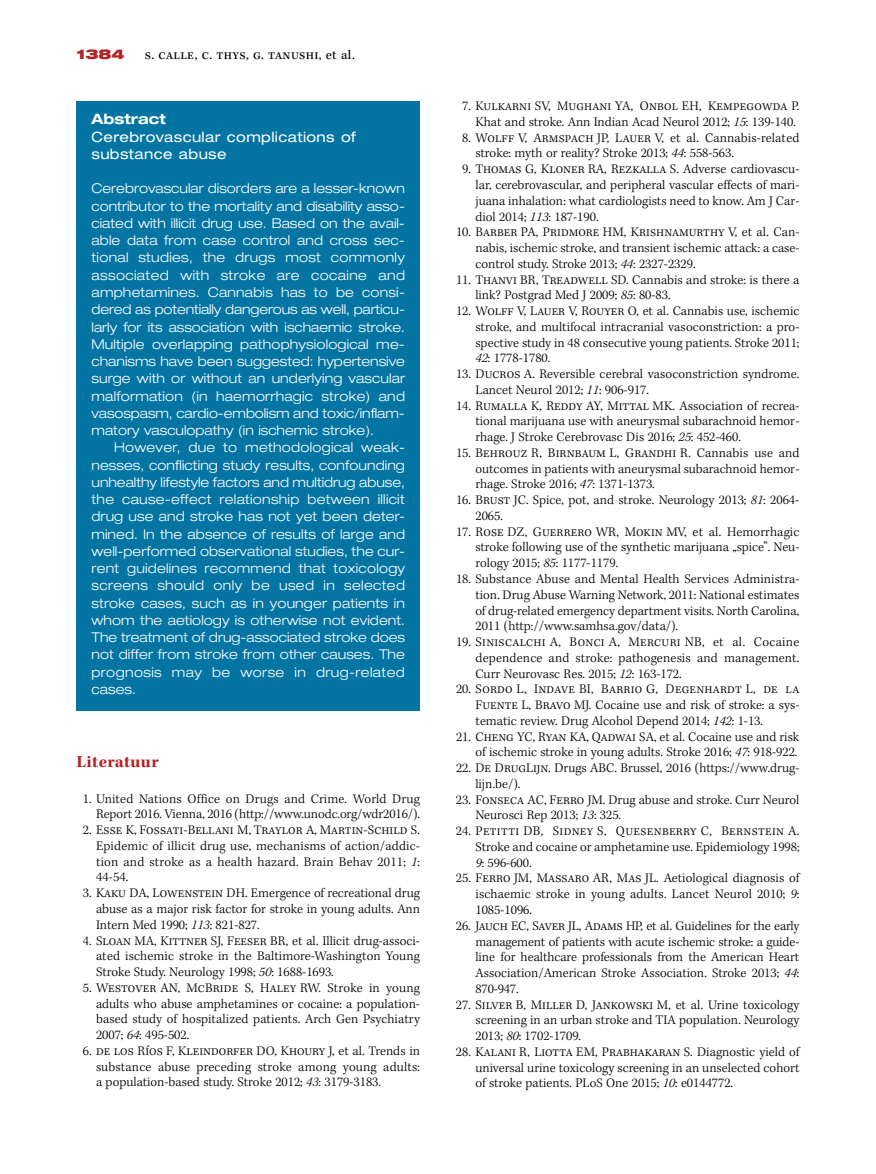
<style>
.page{position:relative;width:876px;height:1174px;background:#fff}
.page>*{position:absolute;margin:0;border:0;box-sizing:border-box;transform-origin:0 0}
.t1{font:700 17.25px "Kepler Std";letter-spacing:.02em;color:#b32227}
.t2{font:expanded 14.25px/17.2px "Helvetica Neue LT Std";letter-spacing:.025em;color:#fff}
.t3{font:700 expanded 14.25px "Helvetica Neue LT Std";color:#fff}
.t4{font:300 13.5px/15.8px "Kepler Std";color:#000;text-align:justify}
.t5{font:300 expanded 13.5px/17.2px "Helvetica Neue LT Std";color:#fff}
.t6{font:13.5px "Kepler Std";letter-spacing:.03em;color:#000}
.t7{font:900 expanded 13.5px "Helvetica Neue LT Std";color:#b32227}
.s1{font-style:italic}
</style>
<div class="page">
<div style="left:77px;top:101px;width:343px;height:609px;background:#0475a3"></div>
<p class="t7" style="left:77px;top:46px;width:50px">1384</p>
<p class="t6" style="left:145px;top:47px;width:211px">S. Calle, C. Thys, G. Tanushi, et al.</p>
<p class="t3" style="left:92px;top:110px;width:76px">Abstract</p>
<p class="t2" style="left:92px;top:128px;width:266px">Cerebrovascular complications of substance abuse</p>
<p class="t5" style="left:92px;top:180px;width:315px">Cerebrovascular disorders are a lesser-known contributor to the mortality and disability asso&shy;ciated with illicit drug use. Based on the avail&shy;able data from case control and cross sec&shy;tional studies, the drugs most commonly associated with stroke are cocaine and amphetamines. Cannabis has to be consi&shy;dered as potentially dangerous as well, particu&shy;larly for its association with ischaemic stroke.<br>Multiple overlapping pathophysiological me&shy;chanisms have been suggested: hypertensive surge with or without an underlying vascular malformation (in haemorrhagic stroke) and vasospasm, cardio-embolism and toxic/inflam&shy;matory vasculopathy (in ischemic stroke).</p>
<p class="t5" style="left:92px;top:439px;width:315px;text-align:justify;text-indent:23px">However, due to methodological weak&shy;nesses, conflicting study results, confounding unhealthy lifestyle factors and multidrug abuse, the cause-effect relationship between illicit drug use and stroke has not yet been deter&shy;mined. In the absence of results of large and well-performed observational studies, the cur&shy;rent guidelines recommend that toxicology screens should only be used in selected stroke cases, such as in younger patients in whom the aetiology is otherwise not evident.<br>The treatment of drug-associated stroke does not differ from stroke from other causes. The prognosis may be worse in drug-related cases.</p>
<p class="t1" style="left:77px;top:752px;width:84px">Literatuur</p>
<p class="t4" style="left:83px;top:791px;width:339px;text-align:right">1. United Nations Office on Drugs and Crime. World Drug<br>Report 2016. Vienna, 2016 (http://www.unodc.org/wdr2016/).</p>
<p class="t4" style="left:96px;top:822px;width:325px;text-indent:-13px">2. Esse K, Fossati-Bellani M, Traylor A, Martin-Schild S.<br>Epidemic of illicit drug use, mechanisms of action/addic&shy;tion and stroke as a health hazard. Brain Behav 2011; <span class="s1">1</span>:<br>44-54.</p>
<p class="t4" style="left:96px;top:885px;width:326px;text-indent:-13px">3. Kaku DA, Lowenstein DH. Emergence of recreational drug abuse as a major risk factor for stroke in young adults. Ann Intern Med 1990; <span class="s1">113</span>: 821-827.</p>
<p class="t4" style="left:96px;top:933px;width:325px;text-indent:-13px">4. Sloan MA, Kittner SJ, Feeser BR, et al. Illicit drug-associ&shy;ated ischemic stroke in the Baltimore-Washington Young Stroke Study. Neurology 1998; <span class="s1">50</span>: 1688-1693.</p>
<p class="t4" style="left:96px;top:980px;width:326px;text-indent:-13px">5. Westover AN, McBride S, Haley RW. Stroke in young adults who abuse amphetamines or cocaine: a population&shy;based study of hospitalized patients. Arch Gen Psychiatry 2007; <span class="s1">64</span>: 495-502.</p>
<p class="t4" style="left:96px;top:1043px;width:325px;text-indent:-13px">6. de los Ríos F, Kleindorfer DO, Khoury J, et al. Trends in substance abuse preceding stroke among young adults: a population-based study. Stroke 2012; <span class="s1">43</span>: 3179-3183.</p>
<p class="t4" style="left:462px;top:99px;width:339px;text-align:right">7. Kulkarni SV, Mughani YA, Onbol EH, Kempegowda P.<br>Khat and stroke. Ann Indian Acad Neurol 2012; <span class="s1">15</span>: 139-140.</p>
<p class="t4" style="left:475px;top:130px;width:325px;text-indent:-13px">8. Wolff V, Armspach JP, Lauer V, et al. Cannabis-related stroke: myth or reality? Stroke 2013; <span class="s1">44</span>: 558-563.</p>
<p class="t4" style="left:475px;top:162px;width:325px;text-indent:-13px">9. Thomas G, Kloner RA, Rezkalla S. Adverse cardiovascu&shy;lar, cerebrovascular, and peripheral vascular effects of mari&shy;juana inhalation: what cardiologists need to know. Am J Car&shy;diol 2014; <span class="s1">113</span>: 187-190.</p>
<p class="t4" style="left:475px;top:225px;width:326px;text-indent:-19px">10. Barber PA, Pridmore HM, Krishnamurthy V, et al. Can&shy;nabis, ischemic stroke, and transient ischemic attack: a case&shy;control study. Stroke 2013; <span class="s1">44</span>: 2327-2329.</p>
<p class="t4" style="left:475px;top:272px;width:325px;text-indent:-19px">11. Thanvi BR, Treadwell SD. Cannabis and stroke: is there a link? Postgrad Med J 2009; <span class="s1">85</span>: 80-83.</p>
<p class="t4" style="left:475px;top:303px;width:325px;text-indent:-19px">12. Wolff V, Lauer V, Rouyer O, et al. Cannabis use, ischemic stroke, and multifocal intracranial vasoconstriction: a pro&shy;spective study in 48 consecutive young patients. Stroke 2011; <span class="s1">42</span>: 1778-1780.</p>
<p class="t4" style="left:475px;top:366px;width:325px;text-indent:-19px">13. Ducros A. Reversible cerebral vasoconstriction syndrome.<br>Lancet Neurol 2012; <span class="s1">11</span>: 906-917.</p>
<p class="t4" style="left:475px;top:398px;width:325px;text-indent:-19px">14. Rumalla K, Reddy AY, Mittal MK. Association of recrea&shy;tional marijuana use with aneurysmal subarachnoid hemor&shy;rhage. J Stroke Cerebrovasc Dis 2016; <span class="s1">25</span>: 452-460.</p>
<p class="t4" style="left:475px;top:445px;width:325px;text-indent:-19px">15. Behrouz R, Birnbaum L, Grandhi R. Cannabis use and outcomes in patients with aneurysmal subarachnoid hemor&shy;rhage. Stroke 2016; <span class="s1">47</span>: 1371-1373.</p>
<p class="t4" style="left:475px;top:492px;width:325px;text-indent:-19px">16. Brust JC. Spice, pot, and stroke. Neurology 2013; <span class="s1">81</span>: 2064-<br>2065.</p>
<p class="t4" style="left:475px;top:524px;width:325px;text-indent:-19px">17. Rose DZ, Guerrero WR, Mokin MV, et al. Hemorrhagic stroke following use of the synthetic marijuana „spice”. Neu&shy;rology 2015; <span class="s1">85</span>: 1177-1179.</p>
<p class="t4" style="left:475px;top:571px;width:325px;text-indent:-19px">18. Substance Abuse and Mental Health Services Administra&shy;tion. Drug Abuse Warning Network, 2011: National estimates of drug-related emergency department visits. North Carolina, 2011 (http://www.samhsa.gov/data/).</p>
<p class="t4" style="left:475px;top:634px;width:325px;text-indent:-19px">19. Siniscalchi A, Bonci A, Mercuri NB, et al. Cocaine dependence and stroke: pathogenesis and management.<br>Curr Neurovasc Res. 2015; <span class="s1">12</span>: 163-172.</p>
<p class="t4" style="left:475px;top:682px;width:325px;text-indent:-19px">20. Sordo L, Indave BI, Barrio G, Degenhardt L, de la Fuente L, Bravo MJ. Cocaine use and risk of stroke: a sys&shy;tematic review. Drug Alcohol Depend 2014; <span class="s1">142</span>: 1-13.</p>
<p class="t4" style="left:456px;top:729px;width:345px;text-align:right">21. Cheng YC, Ryan KA, Qadwai SA, et al. Cocaine use and risk of ischemic stroke in young adults. Stroke 2016; <span class="s1">47</span>: 918-922.</p>
<p class="t4" style="left:475px;top:760px;width:325px;text-indent:-19px">22. De DrugLijn. Drugs ABC. Brussel, 2016 (https://www.drug&shy;lijn.be/).</p>
<p class="t4" style="left:475px;top:792px;width:325px;text-indent:-19px">23. Fonseca AC, Ferro JM. Drug abuse and stroke. Curr Neurol<br>Neurosci Rep 2013; <span class="s1">13</span>: 325.</p>
<p class="t4" style="left:475px;top:823px;width:326px;text-indent:-19px">24. Petitti DB, Sidney S, Quesenberry C, Bernstein A.<br>Stroke and cocaine or amphetamine use. Epidemiology 1998; <span class="s1">9</span>: 596-600.</p>
<p class="t4" style="left:475px;top:871px;width:327px;text-indent:-19px">25. Ferro JM, Massaro AR, Mas JL. Aetiological diagnosis of ischaemic stroke in young adults. Lancet Neurol 2010; <span class="s1">9</span>:<br>1085-1096.</p>
<p class="t4" style="left:475px;top:918px;width:326px;text-indent:-19px">26. Jauch EC, Saver JL, Adams HP, et al. Guidelines for the early management of patients with acute ischemic stroke: a guide&shy;line for healthcare professionals from the American Heart Association/American Stroke Association. Stroke 2013; <span class="s1">44</span>:<br>870-947.</p>
<p class="t4" style="left:475px;top:997px;width:326px;text-indent:-19px">27. Silver B, Miller D, Jankowski M, et al. Urine toxicology screening in an urban stroke and TIA population. Neurology 2013; <span class="s1">80</span>: 1702-1709.</p>
<p class="t4" style="left:475px;top:1044px;width:327px;text-indent:-19px">28. Kalani R, Liotta EM, Prabhakaran S. Diagnostic yield of universal urine toxicology screening in an unselected cohort of stroke patients. PLoS One 2015; <span class="s1">10</span>: e0144772.</p>
</div>
